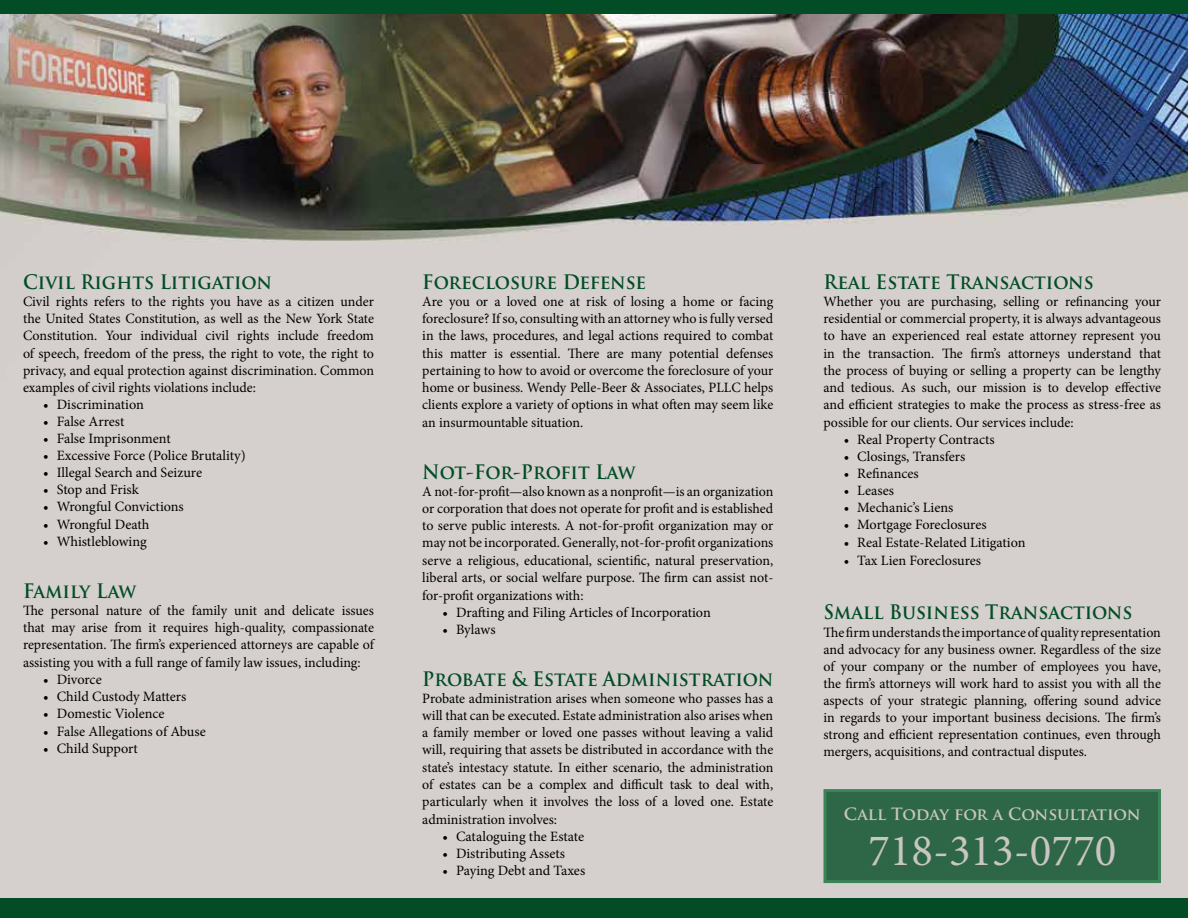
<style>
.page{position:relative;width:1188px;height:918px;background:#fff}
.page>*{position:absolute;margin:0;border:0;box-sizing:border-box;transform-origin:0 0}
.t1{font:45px "Minion Pro";color:#c9c5c0}
.t2{font:700 19.5px "Trajan Pro";color:#034d26;scale:.95 1}
.t3{font:700 16.5px "Trajan Pro";letter-spacing:-.01em;color:#c9c5c0}
.t4{font:14.25px/17.2px "Minion Pro";color:#000;text-align:justify}
</style>
<div class="page">
<img style="left:0;top:14px;width:1188px;height:884px">
<div style="left:0;top:898px;width:1188px;height:20px;background:#034d26"></div>
<div style="left:0;top:0;width:1188px;height:14px;background:#034d26"></div>
<div style="left:824px;top:789px;width:337px;height:94px;background:#2d6747;border:3px solid #14713a"></div>
<h2 class="t2" style="left:23px;top:270px;width:264px">Civil Rights Litigation</h2>
<p class="t4" style="left:23px;top:293px;width:353px">Civil rights refers to the rights you have as a citizen under the United States Constitution, as well as the New York State Constitution. Your individual civil rights include freedom of speech, freedom of the press, the right to vote, the right to privacy, and equal protection against discrimination. Common examples of civil rights violations include:</p>
<p class="t4" style="left:43px;top:396px;width:102px">• Discrimination</p>
<p class="t4" style="left:43px;top:413px;width:83px">• False Arrest</p>
<p class="t4" style="left:43px;top:430px;width:129px">• False Imprisonment</p>
<p class="t4" style="left:43px;top:447px;width:204px">• Excessive Force (Police Brutality)</p>
<p class="t4" style="left:43px;top:464px;width:160px">• Illegal Search and Seizure</p>
<p class="t4" style="left:43px;top:481px;width:97px">• Stop and Frisk</p>
<p class="t4" style="left:43px;top:498px;width:142px">• Wrongful Convictions</p>
<p class="t4" style="left:43px;top:515px;width:108px">• Wrongful Death</p>
<p class="t4" style="left:43px;top:533px;width:105px">• Whistleblowing</p>
<h2 class="t2" style="left:23px;top:579px;width:121px">Family Law</h2>
<p class="t4" style="left:23px;top:602px;width:353px">The personal nature of the family unit and delicate issues that may arise from it requires high-quality, compassionate representation. The firm’s experienced attorneys are capable of assisting you with a full range of family law issues, including:</p>
<p class="t4" style="left:43px;top:671px;width:60px">• Divorce</p>
<p class="t4" style="left:43px;top:688px;width:145px">• Child Custody Matters</p>
<p class="t4" style="left:43px;top:705px;width:123px">• Domestic Violence</p>
<p class="t4" style="left:43px;top:722px;width:164px">• False Allegations of Abuse</p>
<p class="t4" style="left:43px;top:740px;width:96px">• Child Support</p>
<h2 class="t2" style="left:422px;top:270px;width:237px">Foreclosure Defense</h2>
<p class="t4" style="left:422px;top:293px;width:353px">Are you or a loved one at risk of losing a home or facing foreclosure? If so, consulting with an attorney who is fully versed in the laws, procedures, and legal actions required to combat this matter is essential. There are many potential defenses pertaining to how to avoid or overcome the foreclosure of your home or business. Wendy Pelle-Beer &amp; Associates, PLLC helps clients explore a variety of options in what often may seem like an insurmountable situation.</p>
<h2 class="t2" style="left:422px;top:460px;width:226px">Not-For-Profit Law</h2>
<p class="t4" style="left:422px;top:483px;width:353px">A not-for-profit—also known as a nonprofit—is an organization or corporation that does not operate for profit and is established to serve public interests. A not-for-profit organization may or may not be incorporated. Generally, not-for-profit organizations serve a religious, educational, scientific, natural preservation, liberal arts, or social welfare purpose. The firm can assist not&shy;for-profit organizations with:</p>
<p class="t4" style="left:443px;top:604px;width:270px">• Drafting and Filing Articles of Incorporation</p>
<p class="t4" style="left:443px;top:621px;width:55px">• Bylaws</p>
<h2 class="t2" style="left:422px;top:667px;width:371px">Probate &amp; Estate Administration</h2>
<p class="t4" style="left:422px;top:690px;width:353px">Probate administration arises when someone who passes has a will that can be executed. Estate administration also arises when a family member or loved one passes without leaving a valid will, requiring that assets be distributed in accordance with the state’s intestacy statute. In either scenario, the administration of estates can be a complex and difficult task to deal with, particularly when it involves the loss of a loved one. Estate administration involves:</p>
<p class="t4" style="left:443px;top:828px;width:143px">• Cataloguing the Estate</p>
<p class="t4" style="left:443px;top:845px;width:124px">• Distributing Assets</p>
<p class="t4" style="left:443px;top:862px;width:144px">• Paying Debt and Taxes</p>
<h2 class="t2" style="left:824px;top:270px;width:286px">Real Estate Transactions</h2>
<p class="t4" style="left:824px;top:293px;width:339px">Whether you are purchasing, selling or refinancing your residential or commercial property, it is always advantageous to have an experienced real estate attorney represent you in the transaction. The firm’s attorneys understand that the process of buying or selling a property can be lengthy and tedious. As such, our mission is to develop effective and efficient strategies to make the process as stress-free as possible for our clients. Our services include:</p>
<p class="t4" style="left:844px;top:431px;width:153px">• Real Property Contracts</p>
<p class="t4" style="left:844px;top:448px;width:123px">• Closings, Transfers</p>
<p class="t4" style="left:844px;top:465px;width:76px">• Refinances</p>
<p class="t4" style="left:844px;top:482px;width:52px">• Leases</p>
<p class="t4" style="left:844px;top:499px;width:111px">• Mechanic’s Liens</p>
<p class="t4" style="left:844px;top:516px;width:144px">• Mortgage Foreclosures</p>
<p class="t4" style="left:844px;top:533px;width:183px">• Real Estate-Related Litigation</p>
<p class="t4" style="left:844px;top:551px;width:139px">• Tax Lien Foreclosures</p>
<h2 class="t2" style="left:824px;top:600px;width:327px">Small Business Transactions</h2>
<p class="t4" style="left:824px;top:623px;width:339px">The firm understands the importance of quality representation and advocacy for any business owner. Regardless of the size of your company or the number of employees you have, the firm’s attorneys will work hard to assist you with all the aspects of your strategic planning, offering sound advice in regards to your important business decisions. The firm’s strong and efficient representation continues, even through mergers, acquisitions, and contractual disputes.</p>
<p class="t3" style="left:844px;top:803px;width:298px">Call Today for a Consultation</p>
<h1 class="t1" style="left:868px;top:820px;width:250px">718-313-0770</h1>
</div>
